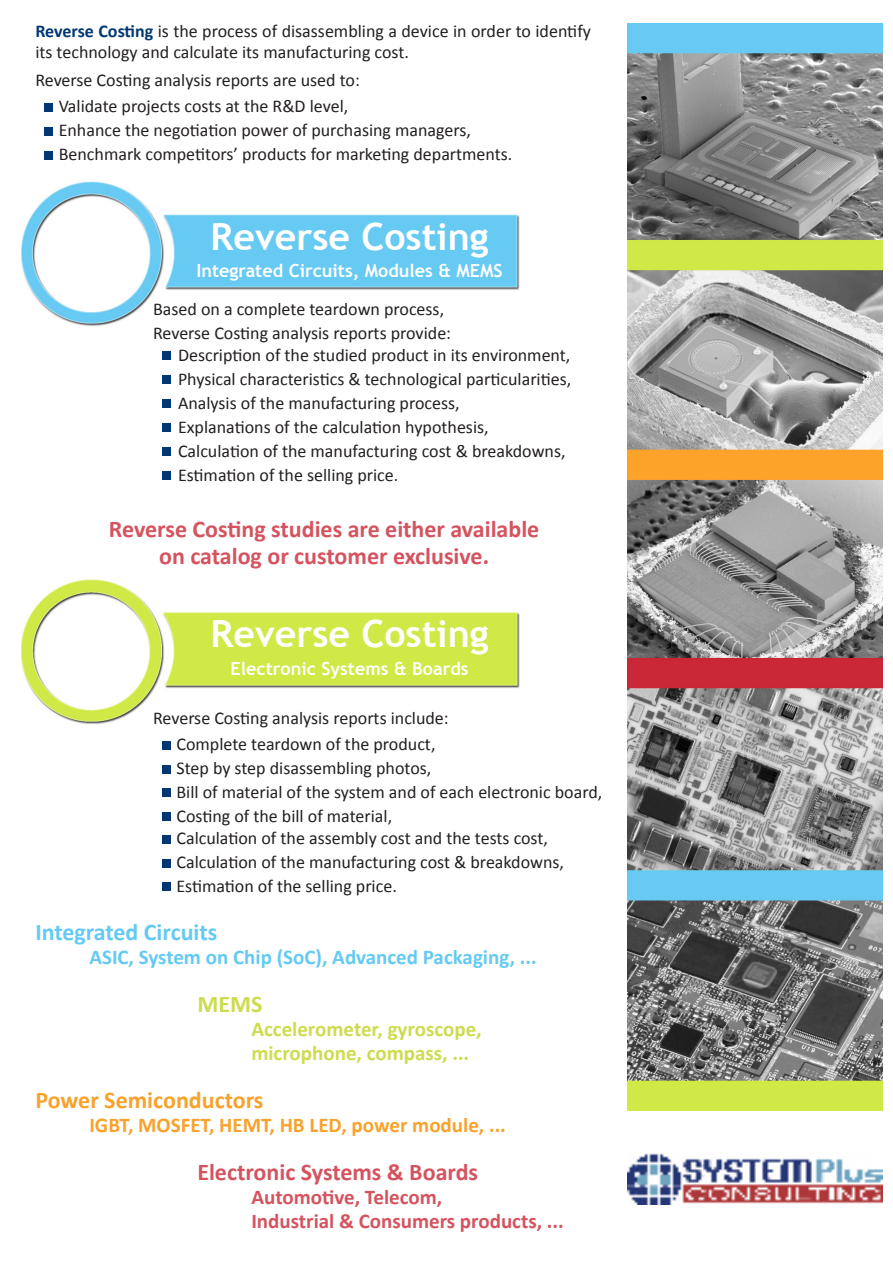
<style>
.page{position:relative;width:893px;height:1263px;background:#fff}
.page>*{position:absolute;margin:0;border:0;box-sizing:border-box;transform-origin:0 0}
.t1{font:700 37.5px "Trebuchet MS";color:#fff}
.t2{font:700 24px/27px "Calibri";color:#d5535f;text-align:center}
.t3{font:700 24px "Calibri";color:#f9a22b}
.t4{font:700 24px "Calibri";color:#64caf3}
.t5{font:700 24px "Calibri";color:#cddc4e}
.t6{font:700 21px/24px "Calibri";color:#d5535f}
.t7{font:700 21px/24px "Calibri";color:#cddc4e}
.t8{font:700 21px "Calibri";color:#64caf3}
.t9{font:700 21px "Calibri";color:#f9a22b}
.t10{font:18px/24px "Calibri";color:#231f20}
.t11{font:700 18px "Trebuchet MS";color:#fff}
.s1{font-weight:700;color:#013874}
</style>
<div class="page">
<img style="left:21px;top:181px;width:499px;height:145px">
<div style="left:163px;top:351px;width:8px;height:9px;background:#013874"></div>
<div style="left:163px;top:375px;width:8px;height:9px;background:#013874"></div>
<div style="left:163px;top:399px;width:8px;height:9px;background:#013874"></div>
<div style="left:163px;top:423px;width:8px;height:9px;background:#013874"></div>
<div style="left:163px;top:447px;width:8px;height:9px;background:#013874"></div>
<div style="left:163px;top:471px;width:8px;height:9px;background:#013874"></div>
<div style="left:45px;top:103px;width:8px;height:8px;background:#013874"></div>
<div style="left:162px;top:741px;width:9px;height:9px;background:#013874"></div>
<div style="left:162px;top:812px;width:9px;height:8px;background:#013874"></div>
<div style="left:45px;top:127px;width:8px;height:8px;background:#013874"></div>
<div style="left:162px;top:765px;width:9px;height:8px;background:#013874"></div>
<div style="left:162px;top:835px;width:9px;height:9px;background:#013874"></div>
<div style="left:45px;top:151px;width:8px;height:8px;background:#013874"></div>
<div style="left:162px;top:788px;width:9px;height:9px;background:#013874"></div>
<div style="left:162px;top:859px;width:9px;height:9px;background:#013874"></div>
<div style="left:162px;top:883px;width:9px;height:8px;background:#013874"></div>
<img style="left:21px;top:579px;width:499px;height:145px">
<img style="left:627px;top:23px;width:255px;height:1182px">
<img style="left:627px;top:1152px;width:255px;height:52px">
<p class="t10" style="left:35px;top:20px;width:557px;line-height:21.6px"><span class="s1">Reverse Costing</span> is the process of disassembling a device in order to identify its technology and calculate its manufacturing cost.</p>
<p class="t10" style="left:35px;top:68px;width:326px">Reverse Costing analysis reports are used to:</p>
<p class="t10" style="left:59px;top:94px;width:455px">Validate projects costs at the R&amp;D level,<br>Enhance the negotiation power of purchasing managers,<br>Benchmark competitors’ products for marketing departments.</p>
<h1 class="t1" style="left:211px;top:213px;width:280px">Reverse Costing</h1>
<p class="t11" style="left:196px;top:260px;width:308px">Integrated Circuits, Modules &amp; MEMS</p>
<p class="t10" style="left:153px;top:297px;width:300px">Based on a complete teardown process,<br>Reverse Costing analysis reports provide:</p>
<p class="t10" style="left:178px;top:343px;width:395px">Description of the studied product in its environment, Physical characteristics &amp; technological particularities, Analysis of the manufacturing process,<br>Explanations of the calculation hypothesis, Calculation of the manufacturing cost &amp; breakdowns, Estimation of the selling price.</p>
<h2 class="t2" style="left:109px;top:515px;width:432px">Reverse Costing studies are either available on catalog or customer exclusive.</h2>
<h1 class="t1" style="left:211px;top:610px;width:280px">Reverse Costing</h1>
<p class="t11" style="left:231px;top:657px;width:239px">Electronic Systems &amp; Boards</p>
<p class="t10" style="left:153px;top:706px;width:297px">Reverse Costing analysis reports include:</p>
<p class="t10" style="left:176px;top:732px;width:427px">Complete teardown of the product,<br>Step by step disassembling photos,<br>Bill of material of the system and of each electronic board, Costing of the bill of material,</p>
<p class="t10" style="left:176px;top:826px;width:389px">Calculation of the assembly cost and the tests cost,<br>Calculation of the manufacturing cost &amp; breakdowns,<br>Estimation of the selling price.</p>
<h2 class="t4" style="left:35px;top:916px;width:184px">Integrated Circuits</h2>
<p class="t8" style="left:89px;top:943px;width:449px">ASIC, System on Chip (SoC), Advanced Packaging, ...</p>
<h2 class="t5" style="left:197px;top:988px;width:67px">MEMS</h2>
<p class="t7" style="left:251px;top:1017px;width:232px">Accelerometer, gyroscope, microphone, compass, ...</p>
<h2 class="t3" style="left:35px;top:1084px;width:230px">Power Semiconductors</h2>
<p class="t9" style="left:89px;top:1111px;width:418px">IGBT, MOSFET, HEMT, HB LED, power module, ...</p>
<h2 class="t2" style="left:197px;top:1158px;width:282px">Electronic Systems &amp; Boards</h2>
<p class="t6" style="left:251px;top:1185px;width:314px">Automotive, Telecom,<br>Industrial &amp; Consumers products, ...</p>
</div>
